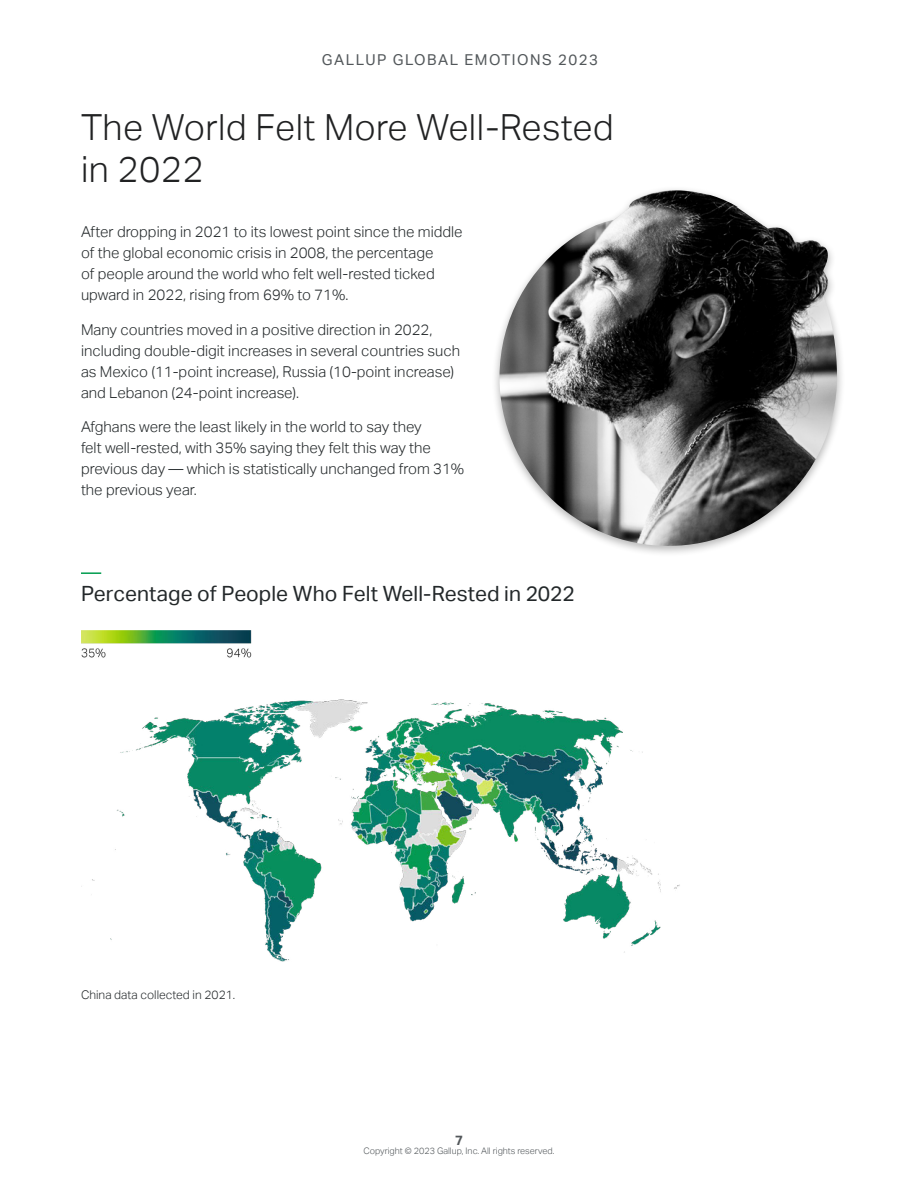
<style>
.page{position:relative;width:918px;height:1188px;background:#fff}
.page>*{position:absolute;margin:0;border:0;box-sizing:border-box;transform-origin:0 0}
.page_header{font:300 36px/42px "Aktiv Grotesk";letter-spacing:.01em;color:#212223}
.element_title{font:21px "Aktiv Grotesk";color:#23282a}
.body{font:300 15px/21px "Aktiv Grotesk";color:#23282a}
.t1{font:15px "Aktiv Grotesk";letter-spacing:.1em;color:#52575a}
.t2{font:700 13.5px "Aktiv Grotesk";color:#52575a}
.t3{font:300 12px "Aktiv Grotesk";color:#23282a}
.t4{font:300 9px "Aktiv Grotesk";color:#52575a}
</style>
<div class="page">
<svg style="left:81px;top:572px;width:21px;height:2px"></svg>
<img style="left:81px;top:631px;width:599px;height:330px">
<div style="left:491px;top:186px;width:354px;height:372px;background:#000;opacity:.29"></div>
<img style="left:500px;top:190px;width:337px;height:356px">
<p class="t1" style="left:322px;top:51px;width:179px">Gallup Glo bal Emotions</p>
<p class="t1" style="left:558px;top:51px;width:42px">2023</p>
<h2 class="page_header" style="left:81px;top:107px;width:534px">The World Felt More Well‑Rested in 2022</h2>
<p class="body" style="left:81px;top:222px;width:383px">After dropping in 2021 to its lowest point since the middle of the global economic crisis in 2008, the percentage<br>of people around the world who felt well‑rested ticked upward in 2022, rising from 69% to 71%.</p>
<p class="body" style="left:81px;top:319px;width:381px">Many countries moved in a positive direction in 2022, including double-digit increases in several countries such as Mexico (11-point increase), Russia (10-point increase) and Lebanon (24-point increase).</p>
<p class="body" style="left:81px;top:417px;width:385px">Afghans were the least likely in the world to say they<br>felt well-rested, with 35% saying they felt this way the previous day — which is statistically unchanged from 31% the previous year.</p>
<p class="element_title" style="left:81px;top:581px;width:495px">Percentage of People Who Felt Well-Rested in 2022</p>
<p class="t3" style="left:81px;top:988px;width:156px">China data collected in 2021.</p>
<p class="t2" style="left:455px;top:1132px;width:9px">7</p>
<p class="t4" style="left:363px;top:1146px;width:193px">Copyright © 2023 Gallup, Inc. All rights reserved.</p>
</div>
